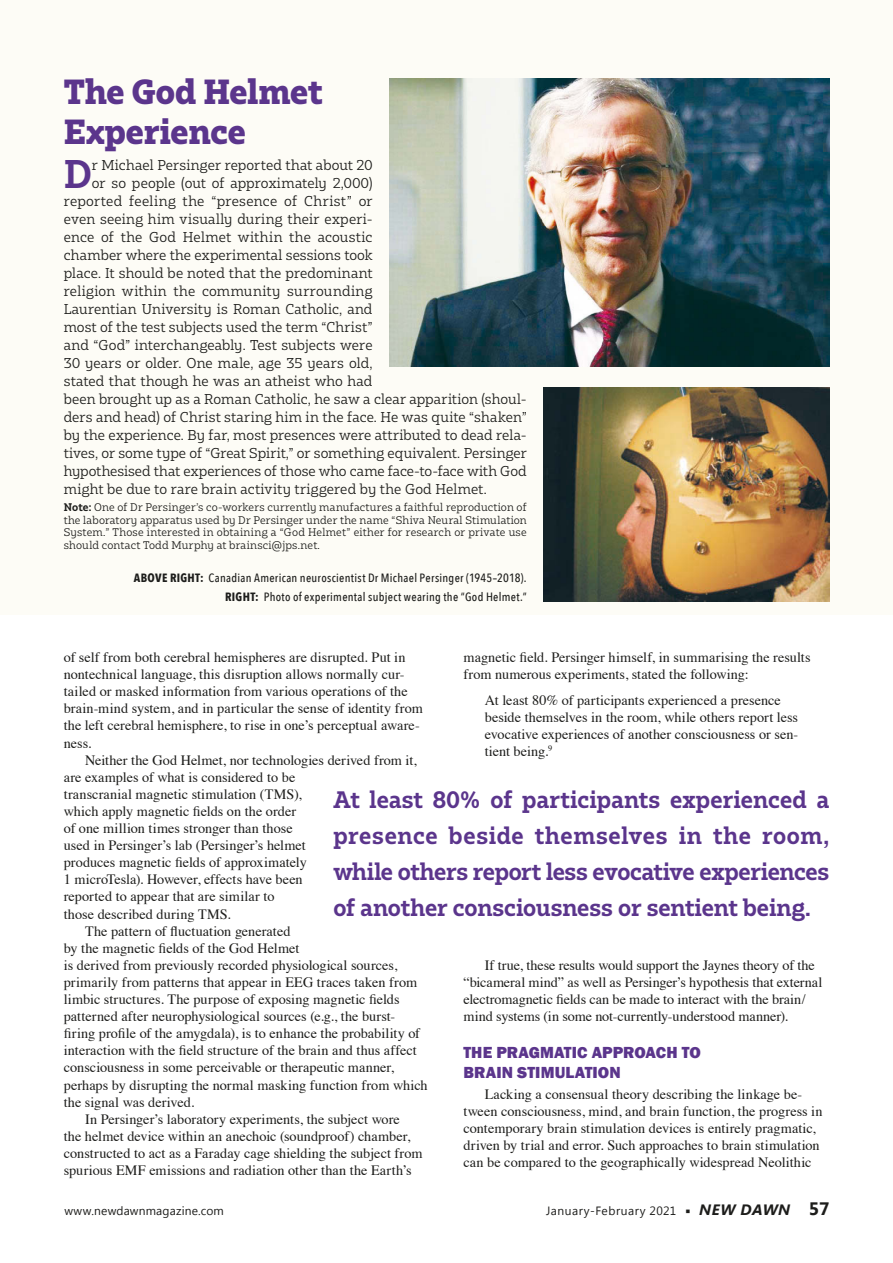
<style>
.page{position:relative;width:893px;height:1263px;background:#fff}
.page>*{position:absolute;margin:0;border:0;box-sizing:border-box;transform-origin:0 0}
.t1{font:700 37.8px "Bw Glenn Slab";color:#5b358c}
.t2{font:800 33px/39.6px "Bw Glenn Slab";letter-spacing:-.005em;color:#5b358c}
.t3{font:700 22.5px/36px "Bw Glenn Slab";letter-spacing:-.005em;color:#5b358c;text-align:justify}
.t4{font:800 16.5px/19.8px "Franklin Gothic";letter-spacing:.005em;color:#5b358c}
.t5{font:italic 700 15px "Segoe UI";letter-spacing:.03em;color:#1d1d1b}
.t6{font:14.25px/17.1px "Times";color:#1d1d1b}
.t7{font:13.5px "Bw Glenn Slab";letter-spacing:.01em;color:#1d1d1b}
.t8{font:13.5px "Bw Glenn Slab";letter-spacing:.035em;color:#1d1d1b}
.t9{font:500 12px/19.2px "Avenir Next Condensed";letter-spacing:.025em;color:#1d1d1b;text-align:right}
.t10{font:12px "Segoe UI";letter-spacing:.02em;color:#1d1d1b}
.t11{font:12px "Segoe UI";letter-spacing:.04em;color:#1d1d1b}
.t12{font:10.5px/12.6px "Bw Glenn Slab";letter-spacing:.015em;color:#1d1d1b;text-align:justify}
.t13{font:4.35px "Koz Min Pr 6 N";color:#1d1d1b}
.s1{font-weight:700}
.s2{font-style:normal;font-size:18px}
</style>
<div class="page">
<div style="left:0;top:0;width:893px;height:614px;background:#fdfcf6"></div>
<img style="left:544px;top:387px;width:285px;height:215px">
<img style="left:390px;top:78px;width:439px;height:288px">
<h2 class="t2" style="left:64px;top:71px;width:260px">The God Helmet<br>Experience</h2>
<h1 class="t1" style="left:64px;top:150px;width:30px">D</h1>
<p class="t7" style="left:92px;top:156px;width:282px">r Michael Persinger reported that about 20</p>
<p class="t7" style="left:92px;top:174px;width:282px">or so people (out of approximately 2,000)</p>
<p class="t7" style="left:64px;top:192px;width:310px">reported feeling the “presence of Christ” or</p>
<p class="t7" style="left:64px;top:210px;width:310px">even seeing him visually during their experi-</p>
<p class="t7" style="left:64px;top:228px;width:310px">ence of the God Helmet within the acoustic</p>
<p class="t7" style="left:64px;top:246px;width:310px">chamber where the experimental sessions took</p>
<p class="t7" style="left:64px;top:264px;width:310px">place. It should be noted that the predominant</p>
<p class="t8" style="left:64px;top:282px;width:310px">religion within the community surrounding</p>
<p class="t7" style="left:64px;top:300px;width:310px">Laurentian University is Roman Catholic, and</p>
<p class="t7" style="left:64px;top:318px;width:310px">most of the test subjects used the term “Christ”</p>
<p class="t7" style="left:64px;top:336px;width:310px">and “God” interchangeably. Test subjects were</p>
<p class="t7" style="left:64px;top:354px;width:310px">30 years or older. One male, age 35 years old,</p>
<p class="t7" style="left:64px;top:372px;width:310px">stated that though he was an atheist who had</p>
<p class="t7" style="left:64px;top:390px;width:464px">been brought up as a Roman Catholic, he saw a clear apparition (shoul-</p>
<p class="t7" style="left:64px;top:408px;width:464px">ders and head) of Christ staring him in the face. He was quite “shaken”</p>
<p class="t7" style="left:64px;top:426px;width:464px">by the experience. By far, most presences were attributed to dead rela-</p>
<p class="t7" style="left:64px;top:444px;width:464px">tives, or some type of “Great Spirit,” or something equivalent. Persinger</p>
<p class="t7" style="left:64px;top:462px;width:464px">hypothesised that experiences of those who came face-to-face with God</p>
<p class="t7" style="left:64px;top:480px;width:424px">might be due to rare brain activity triggered by the God Helmet.</p>
<p class="t12" style="left:64px;top:500px;width:464px"><span class="s1">Note:</span> One of Dr Persinger’s co-workers currently manufactures a faithful reproduction of the laboratory apparatus used by Dr Persinger under the name “Shiva Neural Stimulation System.” Those interested in obtaining a “God Helmet” either for research or private use should contact Todd Murphy at brainsci@jps.net.</p>
<p class="t9" style="left:134px;top:568px;width:394px"><span class="s1">ABOVE RIGHT:</span> Canadian American neuroscientist Dr Michael Persinger (1945–2018).<br><span class="s1">RIGHT:</span> Photo of experimental subject wearing the “God Helmet.”</p>
<p class="t6" style="left:463px;top:647px;width:349px">magnetic field. Persinger himself, in summarising the results from numerous experiments, stated the following:</p>
<p class="t6" style="left:485px;top:690px;width:315px">At least 80% of participants experienced a presence beside themselves in the room, while others report less evocative experiences of another consciousness or sen&shy;tient being.<sup>9</sup></p>
<p class="t6" style="left:64px;top:647px;width:361px">of self from both cerebral hemispheres are disrupted. Put in nontechnical language, this disruption allows normally cur&shy;tailed or masked information from various operations of the brain-mind system, and in particular the sense of identity from the left cerebral hemisphere, to rise in one’s perceptual aware&shy;ness.</p>
<p class="t6" style="left:85px;top:750px;width:333px">Neither the God Helmet, nor technologies derived from it,</p>
<p class="t6" style="left:64px;top:767px;width:233px">are examples of what is considered to be</p>
<p class="t6" style="left:64px;top:784px;width:239px">transcranial magnetic stimulation (TMS),</p>
<p class="t6" style="left:64px;top:801px;width:234px">which apply magnetic fields on the order</p>
<p class="t6" style="left:64px;top:818px;width:231px">of one million times stronger than those</p>
<p class="t6" style="left:64px;top:835px;width:244px">used in Persinger’s lab (Persinger’s helmet</p>
<p class="t6" style="left:64px;top:853px;width:245px">produces magnetic fields of approximately</p>
<p class="t6" style="left:64px;top:870px;width:240px">1 microTesla). However, effects have been</p>
<p class="t6" style="left:64px;top:887px;width:212px">reported to appear that are similar to</p>
<p class="t6" style="left:64px;top:904px;width:169px">those described during TMS.</p>
<p class="t6" style="left:85px;top:921px;width:207px">The pattern of fluctuation generated</p>
<p class="t6" style="left:64px;top:938px;width:237px">by the magnetic fields of the God Helmet</p>
<p class="t6" style="left:64px;top:955px;width:335px">is derived from previously recorded physiological sources,</p>
<p class="t6" style="left:64px;top:972px;width:355px">primarily from patterns that appear in EEG traces taken from</p>
<p class="t6" style="left:64px;top:989px;width:337px">limbic structures. The purpose of exposing magnetic fields</p>
<p class="t6" style="left:64px;top:1006px;width:333px">patterned after neurophysiological sources (e.g., the burst-</p>
<p class="t6" style="left:64px;top:1024px;width:358px">firing profile of the amygdala), is to enhance the probability of</p>
<p class="t6" style="left:64px;top:1041px;width:355px">interaction with the field structure of the brain and thus affect</p>
<p class="t6" style="left:64px;top:1058px;width:332px">consciousness in some perceivable or therapeutic manner,</p>
<p class="t6" style="left:64px;top:1075px;width:365px">perhaps by disrupting the normal masking function from which</p>
<p class="t6" style="left:64px;top:1092px;width:132px">the signal was derived.</p>
<p class="t6" style="left:85px;top:1109px;width:316px">In Persinger’s laboratory experiments, the subject wore</p>
<p class="t6" style="left:64px;top:1126px;width:348px">the helmet device within an anechoic (soundproof) chamber,</p>
<p class="t6" style="left:64px;top:1143px;width:360px">constructed to act as a Faraday cage shielding the subject from</p>
<p class="t6" style="left:64px;top:1160px;width:349px">spurious EMF emissions and radiation other than the Earth’s</p>
<h3 class="t3" style="left:333px;top:781px;width:497px">At least 80% of participants experienced a presence beside themselves in the room, while others report less evocative experiences of another consciousness or sentient being.</h3>
<p class="t6" style="left:463px;top:955px;width:360px;text-indent:21px">If true, these results would support the Jaynes theory of the “bicameral mind” as well as Persinger’s hypothesis that external electromagnetic fields can be made to interact with the brain/ mind systems (in some not-currently-understood manner).</p>
<p class="t4" style="left:463px;top:1042px;width:239px">THE PRAGMATIC APPROACH TO<br>BRAIN STIMULATION</p>
<p class="t6" style="left:463px;top:1084px;width:361px;text-indent:21px">Lacking a consensual theory describing the linkage be&shy;tween consciousness, mind, and brain function, the progress in contemporary brain stimulation devices is entirely pragmatic, driven by trial and error. Such approaches to brain stimulation can be compared to the geographically widespread Neolithic</p>
<p class="t10" style="left:64px;top:1202px;width:161px">www.newdawnmagazine.com</p>
<p class="t5" style="left:699px;top:1199px;width:132px">NEW DAWN <span class="s2">57</span></p>
<p class="t11" style="left:546px;top:1202px;width:132px">January-February 2021</p>
<p class="t13" style="left:686px;top:1209px;width:6px">■</p>
</div>
